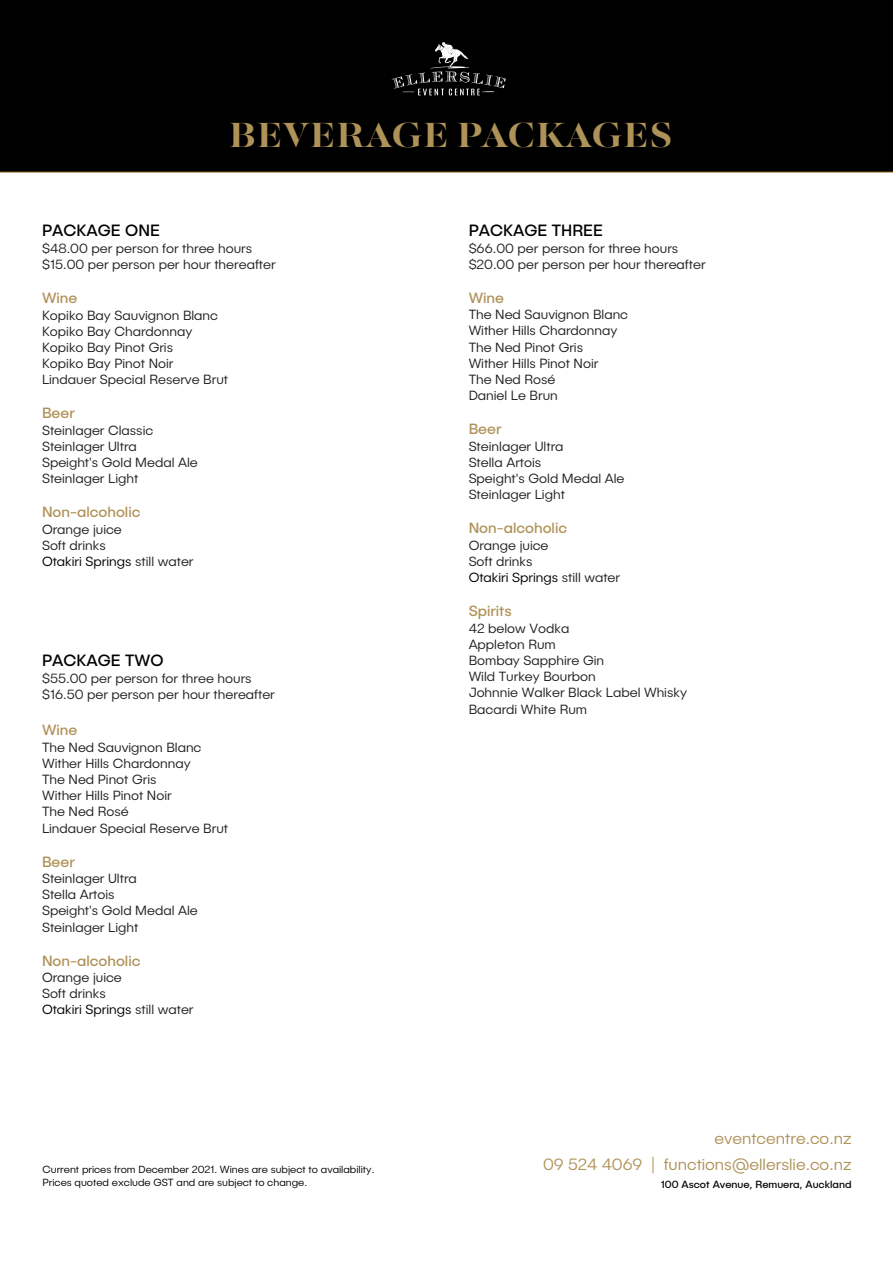
<style>
.page{position:relative;width:893px;height:1263px;background:#fff}
.page>*{position:absolute;margin:0;border:0;box-sizing:border-box;transform-origin:0 0}
.t1{font:700 39px "Majesti Banner";letter-spacing:.035em;color:#af9258}
.t2{font:300 16.5px/25.8px "Publica Sans";color:#af9258;text-align:right}
.t3{font:16.5px "Publica Sans";color:#000}
.t4{font:15px "Publica Sans";color:#af9258}
.t5{font:300 13.5px/16.2px "Publica Sans";color:#231f20}
.t6{font:300 10.5px/13.2px "Publica Sans";color:#000}
.t7{font:10.5px "Publica Sans";color:#000}
.s1{color:#000}
</style>
<div class="page">
<div style="left:0;top:0;width:893px;height:173px;background:#000"></div>
<h1 class="t1" style="left:229px;top:118px;width:445px">BEVERAGE PACKAGES</h1>
<p class="t3" style="left:42px;top:223px;width:119px">PACKAGE ONE</p>
<p class="t5" style="left:42px;top:241px;width:235px">$48.00 per person for three hours $15.00 per person per hour thereafter</p>
<p class="t4" style="left:42px;top:291px;width:37px">Wine</p>
<p class="t5" style="left:42px;top:307px;width:188px">Kopiko Bay Sauvignon Blanc<br>Kopiko Bay Chardonnay<br>Kopiko Bay Pinot Gris<br>Kopiko Bay Pinot Noir<br>Lindauer Special Reserve Brut</p>
<p class="t4" style="left:42px;top:406px;width:34px">Beer</p>
<p class="t5" style="left:42px;top:423px;width:157px">Steinlager Classic<br>Steinlager Ultra<br>Speight's Gold Medal Ale<br>Steinlager Light</p>
<p class="t4" style="left:42px;top:505px;width:100px">Non-alcoholic</p>
<p class="t5" style="left:42px;top:522px;width:153px">Orange juice<br>Soft drinks<br><span class="s1">Otakiri Springs</span> still water</p>
<p class="t3" style="left:42px;top:653px;width:123px">PACKAGE TWO</p>
<p class="t5" style="left:42px;top:671px;width:234px">$55.00 per person for three hours $16.50 per person per hour thereafter</p>
<p class="t4" style="left:42px;top:723px;width:37px">Wine</p>
<p class="t5" style="left:42px;top:739px;width:188px">The Ned Sauvignon Blanc<br>Wither Hills Chardonnay<br>The Ned Pinot Gris<br>Wither Hills Pinot Noir<br>The Ned Rosé<br>Lindauer Special Reserve Brut</p>
<p class="t4" style="left:42px;top:854px;width:34px">Beer</p>
<p class="t5" style="left:42px;top:871px;width:157px">Steinlager Ultra<br>Stella Artois<br>Speight's Gold Medal Ale<br>Steinlager Light</p>
<p class="t4" style="left:42px;top:953px;width:100px">Non-alcoholic</p>
<p class="t5" style="left:42px;top:970px;width:153px">Orange juice<br>Soft drinks<br><span class="s1">Otakiri Springs</span> still water</p>
<p class="t6" style="left:43px;top:1163px;width:333px">Current prices from December 2021. Wines are subject to availability.<br>Prices quoted exclude GST and are subject to change.</p>
<p class="t3" style="left:469px;top:223px;width:136px">PACKAGE THREE</p>
<p class="t5" style="left:469px;top:240px;width:238px">$66.00 per person for three hours $20.00 per person per hour thereafter</p>
<p class="t4" style="left:469px;top:291px;width:37px">Wine</p>
<p class="t5" style="left:469px;top:307px;width:161px">The Ned Sauvignon Blanc<br>Wither Hills Chardonnay<br>The Ned Pinot Gris<br>Wither Hills Pinot Noir<br>The Ned Rosé<br>Daniel Le Brun</p>
<p class="t4" style="left:469px;top:422px;width:34px">Beer</p>
<p class="t5" style="left:469px;top:438px;width:157px">Steinlager Ultra<br>Stella Artois<br>Speight's Gold Medal Ale<br>Steinlager Light</p>
<p class="t4" style="left:469px;top:521px;width:100px">Non-alcoholic</p>
<p class="t5" style="left:469px;top:537px;width:153px">Orange juice<br>Soft drinks<br><span class="s1">Otakiri Springs</span> still water</p>
<p class="t4" style="left:469px;top:604px;width:45px">Spirits</p>
<p class="t5" style="left:469px;top:620px;width:220px">42 below Vodka<br>Appleton Rum<br>Bombay Sapphire Gin<br>Wild Turkey Bourbon<br>Johnnie Walker Black Label Whisky<br>Bacardi White Rum</p>
<p class="t2" style="left:543px;top:1126px;width:310px">eventcentre.co.nz<br>09 524 4069 | functions@ellerslie.co.nz</p>
<p class="t7" style="left:661px;top:1179px;width:192px">100 Ascot Avenue, Remuera, Auckland</p>
</div>
